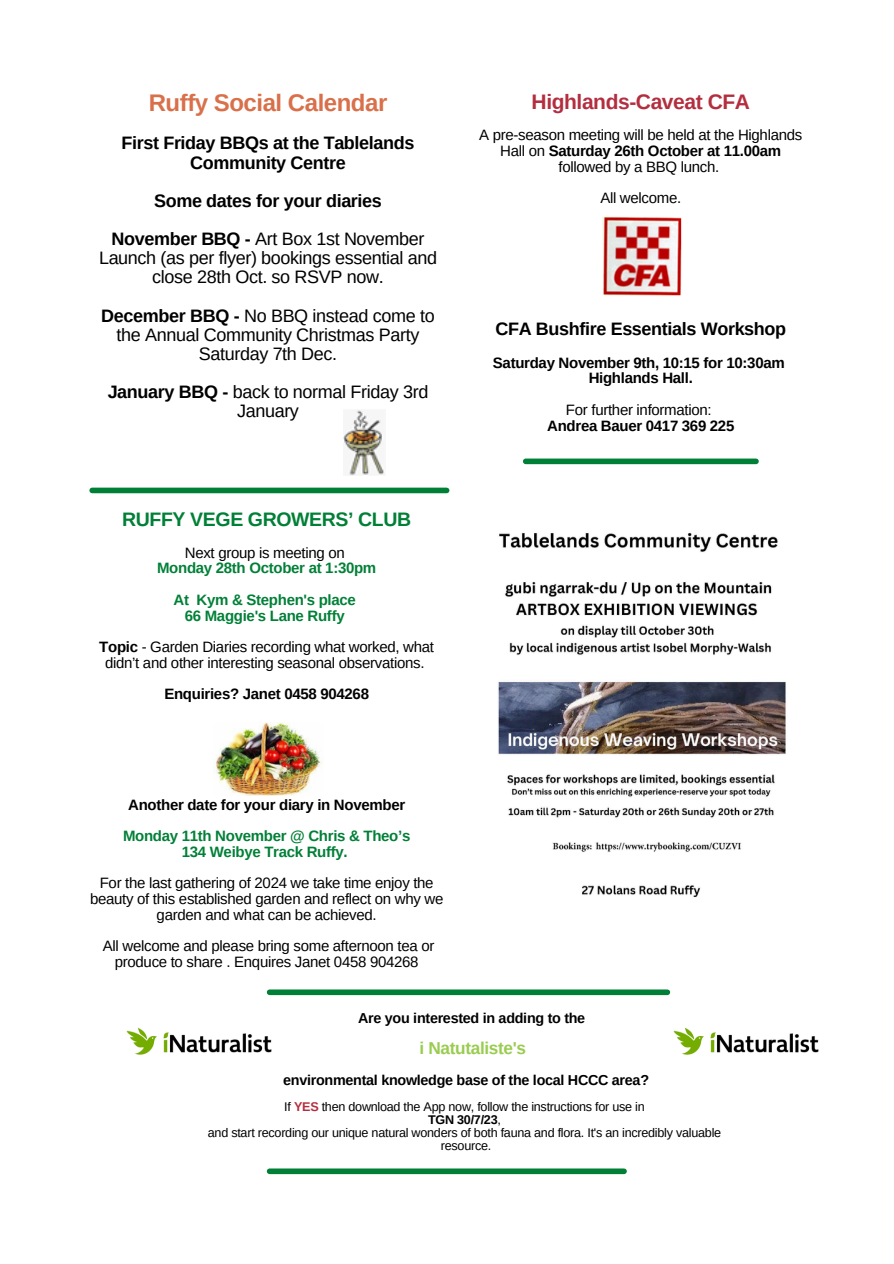
<style>
.page{position:relative;width:894px;height:1264px;background:#fff}
.page>*{position:absolute;margin:0;border:0;box-sizing:border-box;transform-origin:0 0}
.t1{font:700 24px "Arimo";letter-spacing:-.02em;color:#d9704a}
.t2{font:700 21px "Arimo";letter-spacing:-.02em;color:#b32e3f}
.t3{font:700 19.5px "Arimo";letter-spacing:-.02em;color:#008037}
.t4{font:18px/19.2px "Arimo";letter-spacing:-.02em;color:#000;text-align:center}
.t5{font:700 18px/19.2px "Arimo";letter-spacing:-.02em;color:#000;text-align:center}
.t6{font:700 17.25px "Arimo";letter-spacing:-.02em;color:#99cc50}
.t7{font:15px/15.8px "Arimo";letter-spacing:-.02em;color:#000;text-align:center}
.t8{font:700 15px/15.8px "Arimo";letter-spacing:-.02em;color:#000;text-align:center}
.t9{font:700 15px/15.8px "Arimo";letter-spacing:-.02em;color:#008037;text-align:center}
.t10{font:700 14.4px "Arimo";letter-spacing:-.02em;color:#000}
.t11{font:12.6px "Arimo";letter-spacing:-.02em;color:#000}
.t12{font:700 12.6px "Arimo";letter-spacing:-.02em;color:#000}
.s1{font-weight:700}
.s2{font-weight:700;color:#b32e3f}
.s3{font-weight:400}
</style>
<div class="page">
<div style="left:92px;top:487px;width:354px;height:6px;background:#008037"></div>
<div style="left:269px;top:1168px;width:355px;height:6px;background:#008037"></div>
<img style="left:602px;top:216px;width:78px;height:80px">
<img style="left:213px;top:722px;width:109px;height:73px">
<div style="left:525px;top:458px;width:230px;height:6px;background:#008037"></div>
<div style="left:269px;top:989px;width:398px;height:6px;background:#008037"></div>
<img style="left:673px;top:1027px;width:146px;height:28px">
<img style="left:126px;top:1027px;width:146px;height:28px">
<img style="left:498px;top:533px;width:288px;height:364px">
<img style="left:343px;top:410px;width:42px;height:65px">
<h5 class="t1" style="left:149px;top:89px;width:240px">Ruffy Social Calendar</h5>
<h5 class="t5" style="left:121px;top:134px;width:294px">First Friday BBQs at the Tablelands<br>Community Centre</h5>
<h5 class="t5" style="left:154px;top:191px;width:229px">Some dates for your diaries</h5>
<p class="t4" style="left:99px;top:229px;width:339px"><span class="s1">November BBQ -</span> Art Box 1st November<br>Launch (as per flyer) bookings essential and close 28th Oct. so RSVP now.</p>
<h3 class="t4" style="left:101px;top:306px;width:335px"><span class="s1">December BBQ -</span> No BBQ instead come to the Annual Community Christmas Party<br>Saturday 7th Dec.</h3>
<p class="t4" style="left:108px;top:382px;width:322px"><span class="s1">January BBQ -</span> back to normal Friday 3rd<br>January</p>
<p class="t3" style="left:122px;top:508px;width:290px">RUFFY VEGE GROWERS’ CLUB</p>
<p class="t7" style="left:185px;top:544px;width:161px">Next group is meeting on</p>
<h6 class="t9" style="left:157px;top:560px;width:221px">Monday 28th October at 1:30pm</h6>
<p class="t9" style="left:173px;top:591px;width:184px">At Kym &amp; Stephen's place<br>66 Maggie's Lane Ruffy</p>
<h6 class="t7" style="left:99px;top:639px;width:336px"><span class="s1">Topic</span> - Garden Diaries recording what worked, what didn’t and other interesting seasonal observations.</h6>
<h6 class="t8" style="left:164px;top:686px;width:206px">Enquiries? Janet 0458 904268</h6>
<p class="t2" style="left:531px;top:90px;width:220px">Highlands-Caveat CFA</p>
<h4 class="t7" style="left:479px;top:127px;width:324px">A pre-season meeting will be held at the Highlands<br>Hall on <span class="s1">Saturday 26th October at 11.00am </span>followed by a BBQ lunch.</h4>
<h6 class="t7" style="left:600px;top:190px;width:82px">All welcome.</h6>
<p class="t5" style="left:495px;top:319px;width:292px">CFA Bushfire Essentials Workshop</p>
<p class="t8" style="left:493px;top:354px;width:293px">Saturday November 9th, 10:15 for 10:30am<br>Highlands Hall.</p>
<p class="t7" style="left:566px;top:402px;width:147px">For further information:</p>
<h2 class="t8" style="left:547px;top:417px;width:189px">Andrea Bauer 0417 369 225</h2>
<h6 class="t8" style="left:128px;top:796px;width:278px">Another date for your diary in November</h6>
<p class="t9" style="left:123px;top:828px;width:289px">Monday 11th November @ Chris &amp; Theo’s<br>134 Weibye Track Ruffy.</p>
<p class="t7" style="left:90px;top:875px;width:355px">For the last gathering of 2024 we take time enjoy the beauty of this established garden and reflect on why we garden and what can be achieved.</p>
<p class="t7" style="left:103px;top:938px;width:333px">All welcome and please bring some afternoon tea or produce to share . Enquires Janet 0458 904268</p>
<p class="t10" style="left:358px;top:1009px;width:228px">Are you interested in adding to the</p>
<h6 class="t6" style="left:419px;top:1037px;width:108px">i Natutaliste's</h6>
<h4 class="t10" style="left:283px;top:1071px;width:367px">environmental knowledge base of the local HCCC area?</h4>
<h6 class="t11" style="left:284px;top:1099px;width:362px">If <span class="s2">YES</span> then download the App now, follow the instructions for use in</h6>
<p class="t12" style="left:428px;top:1112px;width:74px">TGN 30/7/23<span class="s3">,</span></p>
<p class="t11" style="left:208px;top:1125px;width:514px">and start recording our unique natural wonders of both fauna and flora. It's an incredibly valuable</p>
<p class="t11" style="left:441px;top:1138px;width:52px">resource.</p>
</div>
